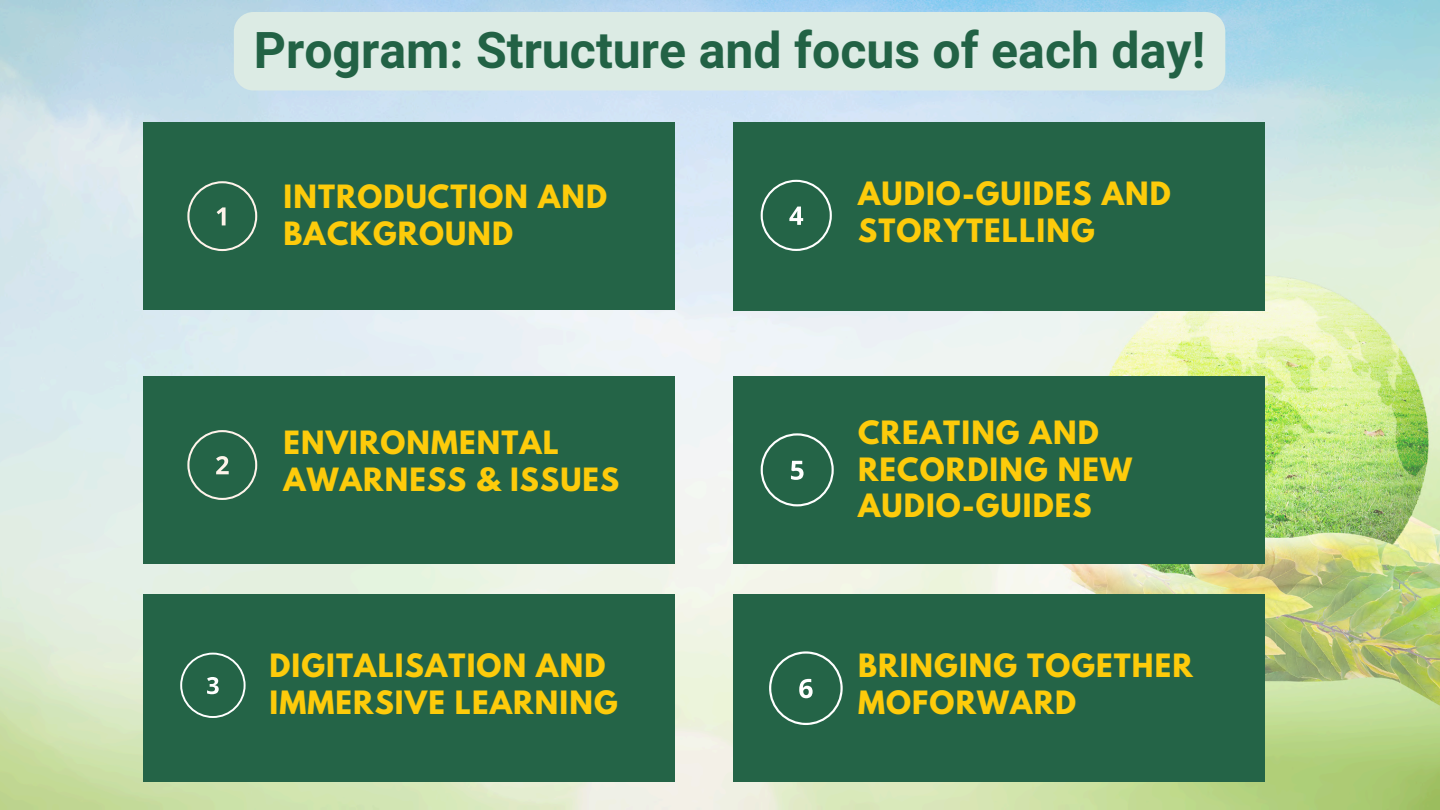
<style>
.page{position:relative;width:1440px;height:810px;background:#fff}
.page>*{position:absolute;margin:0;border:0;box-sizing:border-box;transform-origin:0 0}
.t1{font:700 50px "Mardoto";color:#226245}
.t2{font:700 28.5px/36.8px "League Spartan";letter-spacing:.04em;color:#fdcb0b}
.t3{font:700 28.4px/36.8px "League Spartan";letter-spacing:.04em;color:#fdcb0b}
</style>
<div class="page">
<img style="left:0;top:0;width:1440px;height:810px">
<div style="left:144px;top:122px;width:531px;height:188px;background:#246447"></div>
<svg style="left:187px;top:181px;width:70px;height:70px"></svg>
<div style="left:144px;top:376px;width:531px;height:187px;background:#246447"></div>
<svg style="left:187px;top:430px;width:70px;height:70px"></svg>
<div style="left:144px;top:594px;width:531px;height:188px;background:#246447"></div>
<svg style="left:180px;top:653px;width:65px;height:65px"></svg>
<div style="left:733px;top:122px;width:532px;height:188px;background:#246447"></div>
<svg style="left:761px;top:180px;width:71px;height:71px"></svg>
<div style="left:733px;top:376px;width:532px;height:187px;background:#246447"></div>
<svg style="left:761px;top:433px;width:72px;height:73px"></svg>
<div style="left:733px;top:594px;width:532px;height:188px;background:#246447"></div>
<svg style="left:769px;top:651px;width:74px;height:74px"></svg>
<div style="left:234px;top:12px;width:991px;height:79px;background:#dcebe4"></div>
<p class="t1" style="left:254px;top:21px;width:953px">Program: Structure and focus of each day!</p>
<p class="t3" style="left:284px;top:182px;width:325px">INTRODUCTION AND<br>BACKGROUND</p>
<h1 class="t3" style="left:284px;top:428px;width:337px">ENVIRONMENTAL<br>AWARNESS &amp; ISSUES</h1>
<p class="t2" style="left:269px;top:651px;width:350px">DIGITALISATION AND<br>IMMERSIVE LEARNING</p>
<p class="t2" style="left:858px;top:179px;width:314px">AUDIO-GUIDES AND<br>STORYTELLING</p>
<p class="t2" style="left:858px;top:418px;width:276px">CREATING AND<br>RECORDING NEW<br>AUDIO-GUIDES</p>
<p class="t2" style="left:858px;top:651px;width:336px">BRINGING TOGETHER</p>
<p class="t2" style="left:858px;top:688px;width:220px">MOFORWARD</p>
</div>
